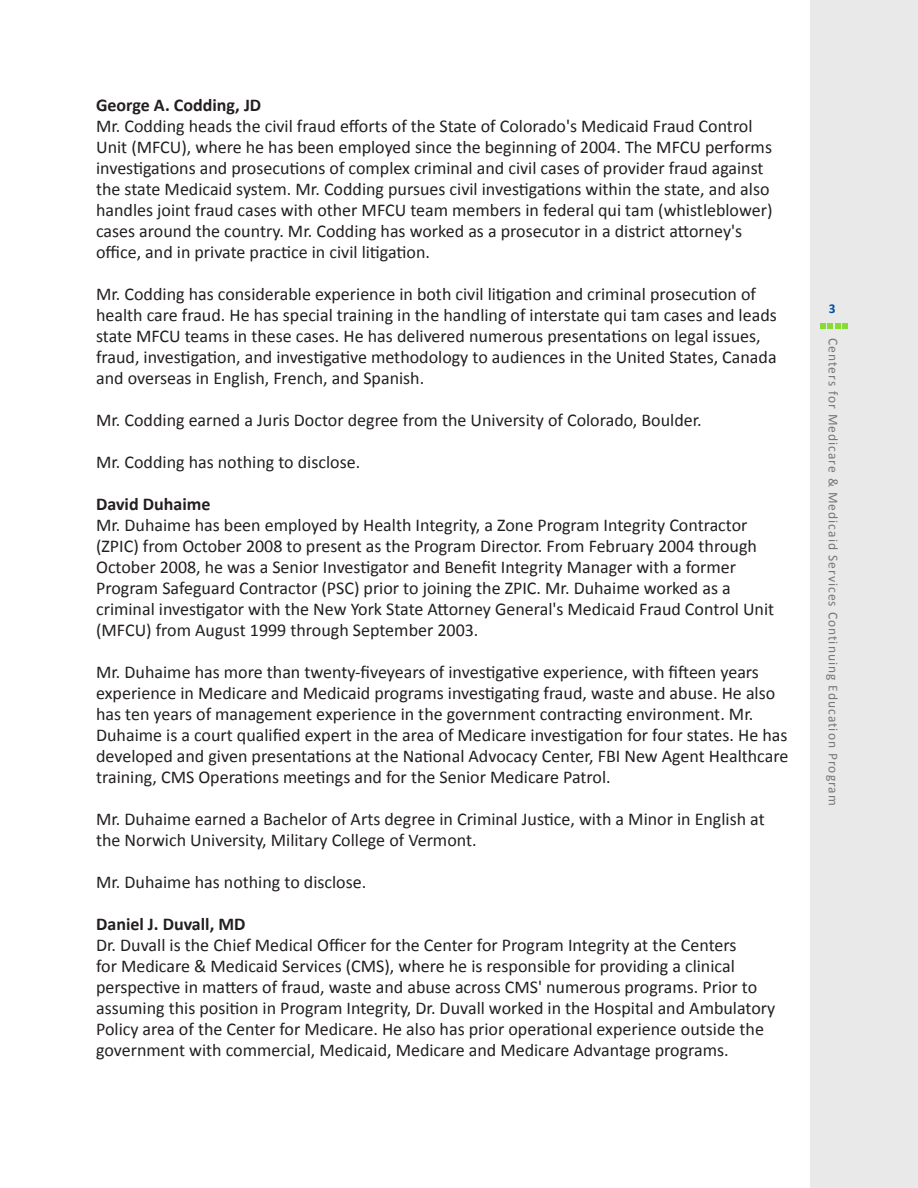
<style>
.page{position:relative;width:918px;height:1188px;background:#fff}
.page>*{position:absolute;margin:0;border:0;box-sizing:border-box;transform-origin:0 0}
.t1{font:18px/21px "Calibri";color:#231f20}
.t2{font:13.5px "Calibri";letter-spacing:.075em;color:#777}
.t3{font:700 13.5px "Calibri";color:#06539b}
.s1{font-weight:700}
</style>
<div class="page">
<div style="left:810px;top:0;width:108px;height:1188px;background:#e9e9e9"></div>
<svg style="left:820px;top:323px;width:28px;height:6px"></svg>
<p class="t1" style="left:96px;top:94px;width:678px"><span class="s1">George A. Codding, JD<br></span>Mr. Codding heads the civil fraud efforts of the State of Colorado's Medicaid Fraud Control Unit (MFCU), where he has been employed since the beginning of 2004. The MFCU performs investigations and prosecutions of complex criminal and civil cases of provider fraud against the state Medicaid system. Mr. Codding pursues civil investigations within the state, and also handles joint fraud cases with other MFCU team members in federal qui tam (whistleblower) cases around the country. Mr. Codding has worked as a prosecutor in a district attorney's office, and in private practice in civil litigation.</p>
<p class="t1" style="left:96px;top:283px;width:682px">Mr. Codding has considerable experience in both civil litigation and criminal prosecution of health care fraud. He has special training in the handling of interstate qui tam cases and leads state MFCU teams in these cases. He has delivered numerous presentations on legal issues, fraud, investigation, and investigative methodology to audiences in the United States, Canada and overseas in English, French, and Spanish.</p>
<p class="t1" style="left:96px;top:409px;width:607px">Mr. Codding earned a Juris Doctor degree from the University of Colorado, Boulder.</p>
<p class="t1" style="left:96px;top:451px;width:266px">Mr. Codding has nothing to disclose.</p>
<p class="t1" style="left:96px;top:493px;width:680px"><span class="s1">David Duhaime<br></span>Mr. Duhaime has been employed by Health Integrity, a Zone Program Integrity Contractor (ZPIC) from October 2008 to present as the Program Director. From February 2004 through October 2008, he was a Senior Investigator and Benefit Integrity Manager with a former Program Safeguard Contractor (PSC) prior to joining the ZPIC. Mr. Duhaime worked as a criminal investigator with the New York State Attorney General's Medicaid Fraud Control Unit (MFCU) from August 1999 through September 2003.</p>
<p class="t1" style="left:96px;top:661px;width:694px">Mr. Duhaime has more than twenty-fiveyears of investigative experience, with fifteen years experience in Medicare and Medicaid programs investigating fraud, waste and abuse. He also has ten years of management experience in the government contracting environment. Mr.<br>Duhaime is a court qualified expert in the area of Medicare investigation for four states. He has developed and given presentations at the National Advocacy Center, FBI New Agent Healthcare training, CMS Operations meetings and for the Senior Medicare Patrol.</p>
<p class="t1" style="left:96px;top:808px;width:670px">Mr. Duhaime earned a Bachelor of Arts degree in Criminal Justice, with a Minor in English at the Norwich University, Military College of Vermont.</p>
<p class="t1" style="left:96px;top:871px;width:272px">Mr. Duhaime has nothing to disclose.</p>
<p class="t1" style="left:96px;top:913px;width:681px"><span class="s1">Daniel J. Duvall, MD<br></span>Dr. Duvall is the Chief Medical Officer for the Center for Program Integrity at the Centers<br>for Medicare &amp; Medicaid Services (CMS), where he is responsible for providing a clinical perspective in matters of fraud, waste and abuse across CMS' numerous programs. Prior to assuming this position in Program Integrity, Dr. Duvall worked in the Hospital and Ambulatory Policy area of the Center for Medicare. He also has prior operational experience outside the government with commercial, Medicaid, Medicare and Medicare Advantage programs.</p>
<p class="t3" style="left:829px;top:300px;width:8px">3</p>
<p class="t2" style="left:842px;top:338px;width:469px;rotate:90deg">Centers for Medicare &amp; Medicaid Services Continuing Education Program</p>
</div>
